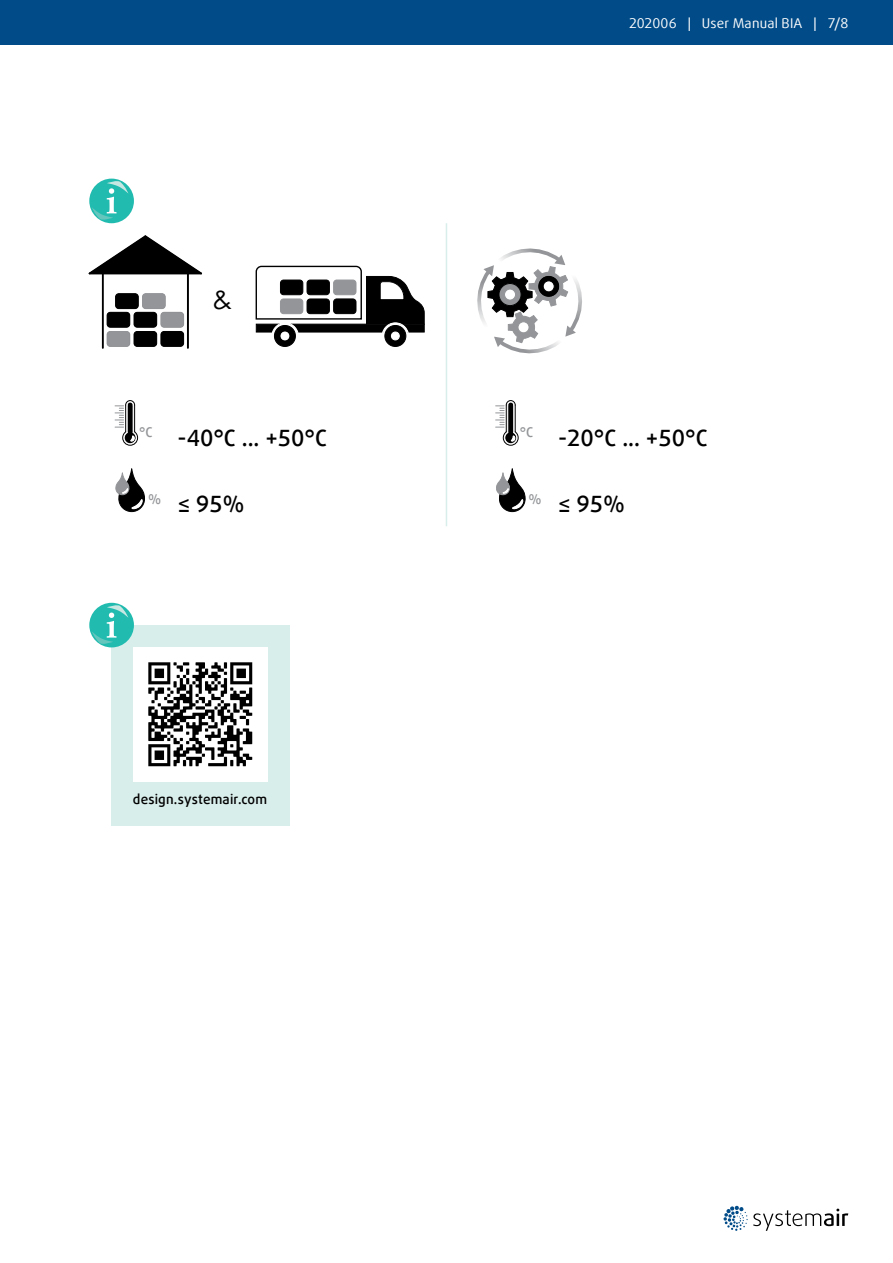
<style>
.page{position:relative;width:893px;height:1263px;background:#fff}
.page>*{position:absolute;margin:0;border:0;box-sizing:border-box;transform-origin:0 0}
.t1{font:27px "Century Gothic";color:#000}
.t2{font:500 22.5px "Daxline Offc Pro";color:#000}
.t3{font:13.5px "Daxline Offc Pro";letter-spacing:.01em;color:#fff}
.t4{font:500 13.5px "Daxline Offc Pro";letter-spacing:.015em;color:#000}
.t5{font:500 13.5px "Daxline Offc Pro";color:#939598}
</style>
<div class="page">
<svg style="left:723px;top:1205px;width:125px;height:26px"></svg>
<div style="left:0;top:0;width:893px;height:45px;background:#004b88"></div>
<div style="left:89px;top:179px;width:45px;height:44px;background:#21bbaf;border-radius:50%"></div>
<svg style="left:92px;top:179px;width:36px;height:43px"></svg>
<svg style="left:88px;top:235px;width:114px;height:113px"></svg>
<hr style="left:90px;top:273px;width:111px;height:1px;background:#000">
<hr style="left:102px;top:273px;width:2px;height:75px;background:#000">
<hr style="left:187px;top:273px;width:2px;height:75px;background:#000">
<div style="left:107px;top:331px;width:23px;height:16px;border:1px solid #939598;border-radius:3px"></div>
<div style="left:134px;top:331px;width:23px;height:16px;border:1px solid #000;border-radius:3px"></div>
<div style="left:160px;top:331px;width:24px;height:16px;border:1px solid #000;border-radius:3px"></div>
<div style="left:134px;top:312px;width:23px;height:16px;border:1px solid #000;border-radius:3px"></div>
<div style="left:160px;top:312px;width:24px;height:16px;border:1px solid #939598;border-radius:3px"></div>
<div style="left:107px;top:312px;width:23px;height:16px;border:1px solid #000;border-radius:3px"></div>
<div style="left:115px;top:293px;width:24px;height:16px;border:1px solid #000;border-radius:3px"></div>
<div style="left:142px;top:293px;width:24px;height:16px;border:1px solid #939598;border-radius:3px"></div>
<svg style="left:255px;top:265px;width:170px;height:82px"></svg>
<div style="left:274px;top:325px;width:22px;height:22px;border:1px solid #000;border-radius:50%"></div>
<div style="left:281px;top:332px;width:8px;height:8px;border:1px solid #fff;border-radius:50%"></div>
<div style="left:384px;top:325px;width:22px;height:22px;border:1px solid #000;border-radius:50%"></div>
<div style="left:391px;top:332px;width:9px;height:8px;border:1px solid #fff;border-radius:50%"></div>
<div style="left:280px;top:299px;width:23px;height:15px;background:#939598;border-radius:3px"></div>
<div style="left:280px;top:298px;width:23px;height:16px;border:1px solid #939598;border-radius:3px"></div>
<div style="left:307px;top:299px;width:22px;height:15px;background:#000;border-radius:3px"></div>
<div style="left:307px;top:298px;width:23px;height:16px;border:1px solid #000;border-radius:3px"></div>
<div style="left:334px;top:299px;width:22px;height:15px;background:#000;border-radius:3px"></div>
<div style="left:333px;top:298px;width:23px;height:16px;border:1px solid #000;border-radius:3px"></div>
<div style="left:307px;top:280px;width:22px;height:15px;background:#000;border-radius:3px"></div>
<div style="left:307px;top:280px;width:23px;height:15px;border:1px solid #000;border-radius:3px"></div>
<div style="left:334px;top:280px;width:22px;height:15px;background:#939598;border-radius:3px"></div>
<div style="left:333px;top:280px;width:23px;height:15px;border:1px solid #939598;border-radius:3px"></div>
<div style="left:280px;top:280px;width:23px;height:15px;background:#000;border-radius:3px"></div>
<div style="left:280px;top:280px;width:23px;height:15px;border:1px solid #000;border-radius:3px"></div>
<svg style="left:115px;top:400px;width:23px;height:46px"></svg>
<svg style="left:115px;top:468px;width:30px;height:44px"></svg>
<svg style="left:477px;top:248px;width:105px;height:106px"></svg>
<svg style="left:496px;top:400px;width:23px;height:46px"></svg>
<svg style="left:496px;top:468px;width:30px;height:44px"></svg>
<hr style="left:446px;top:223px;width:1px;height:303px;background:#d8eeeb">
<div style="left:111px;top:625px;width:179px;height:201px;background:#d8eeeb"></div>
<img style="left:134px;top:647px;width:134px;height:134px">
<div style="left:89px;top:603px;width:45px;height:44px;background:#21bbaf;border-radius:50%"></div>
<svg style="left:92px;top:603px;width:36px;height:43px"></svg>
<p class="t1" style="left:212px;top:280px;width:22px">&amp;</p>
<p class="t5" style="left:139px;top:423px;width:15px">°C</p>
<p class="t2" style="left:178px;top:423px;width:151px">-40°C ... +50°C</p>
<p class="t5" style="left:148px;top:490px;width:15px">%</p>
<p class="t2" style="left:178px;top:489px;width:69px">≤ 95%</p>
<p class="t4" style="left:133px;top:790px;width:136px">design.systemair.com</p>
<p class="t3" style="left:629px;top:14px;width:221px">202006 | User Manual BIA | 7/8</p>
<p class="t5" style="left:520px;top:423px;width:15px">°C</p>
<p class="t2" style="left:558px;top:423px;width:151px">-20°C ... +50°C</p>
<p class="t5" style="left:529px;top:490px;width:15px">%</p>
<p class="t2" style="left:558px;top:489px;width:69px">≤ 95%</p>
</div>
